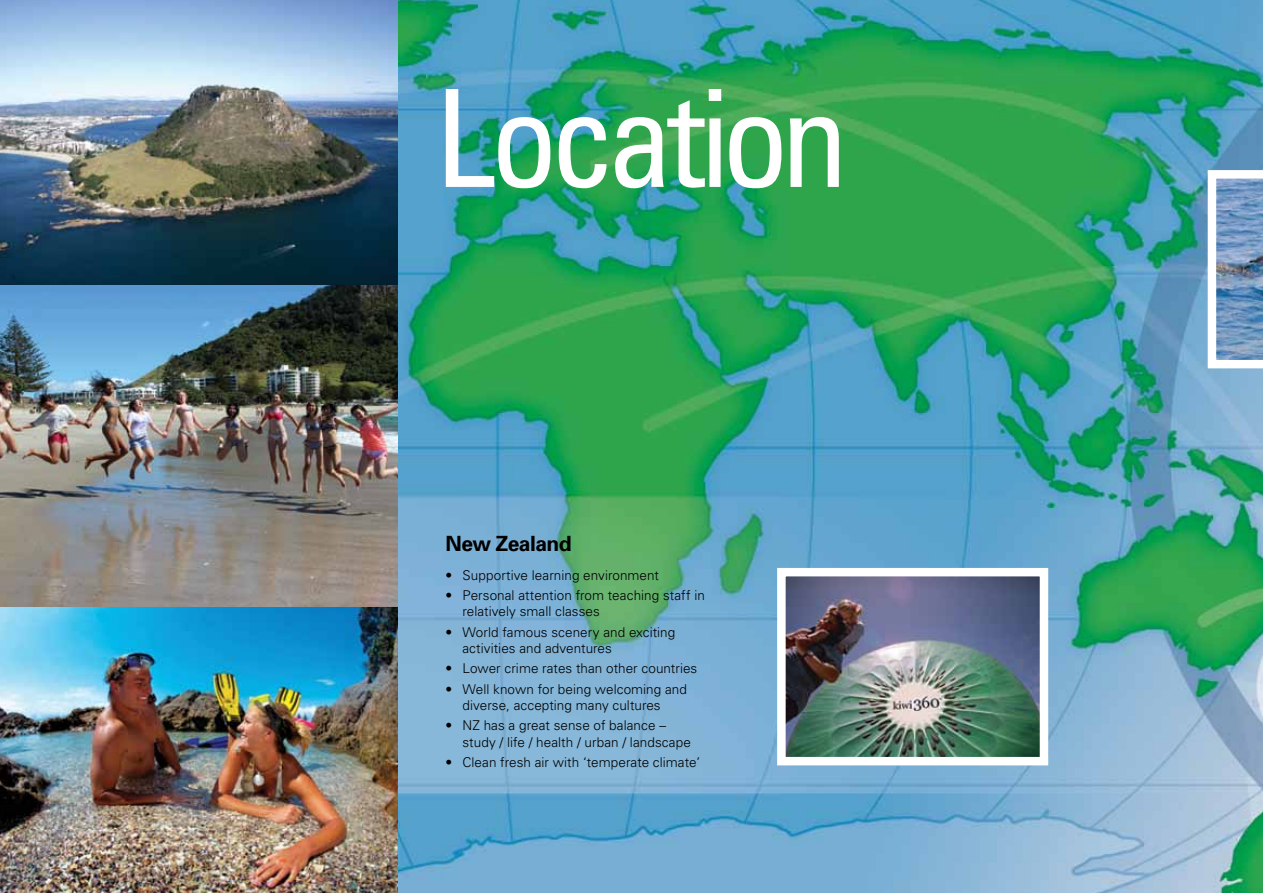
<style>
.page{position:relative;width:1263px;height:893px;background:#fff}
.page>*{position:absolute;margin:0;border:0;box-sizing:border-box;transform-origin:0 0}
.t1{font:condensed 135.6px "Univers";color:#fff}
.t2{font:700 21px "Univers";letter-spacing:-.025em;color:#000}
.t3{font:300 13.5px/16.2px "Univers";letter-spacing:.005em;color:#000}
</style>
<div class="page">
<img style="left:398px;top:0;width:865px;height:893px">
<img style="left:0;top:0;width:398px;height:893px">
<img style="left:787px;top:578px;width:251px;height:177px">
<div style="left:777px;top:568px;width:271px;height:197px;border:9px solid #fff"></div>
<svg style="left:1208px;top:170px;width:55px;height:198px"></svg>
<h1 class="t1" style="left:435px;top:53px;width:415px">Location</h1>
<h2 class="t2" style="left:445px;top:530px;width:128px">New Zealand</h2>
<p class="t3" style="left:445px;top:567px;width:215px">• Supportive learning environment</p>
<p class="t3" style="left:462px;top:587px;width:244px;text-indent:-17px">• Personal attention from teaching staff in relatively small classes</p>
<p class="t3" style="left:462px;top:624px;width:214px;text-indent:-17px">• World famous scenery and exciting activities and adventures</p>
<p class="t3" style="left:445px;top:660px;width:253px">• Lower crime rates than other countries</p>
<p class="t3" style="left:462px;top:681px;width:226px;text-indent:-17px">• Well known for being welcoming and diverse, accepting many cultures</p>
<p class="t3" style="left:462px;top:717px;width:230px;text-indent:-17px">• NZ has a great sense of balance – study / life / health / urban / landscape</p>
<p class="t3" style="left:445px;top:754px;width:256px">• Clean fresh air with ‘temperate climate’</p>
</div>
